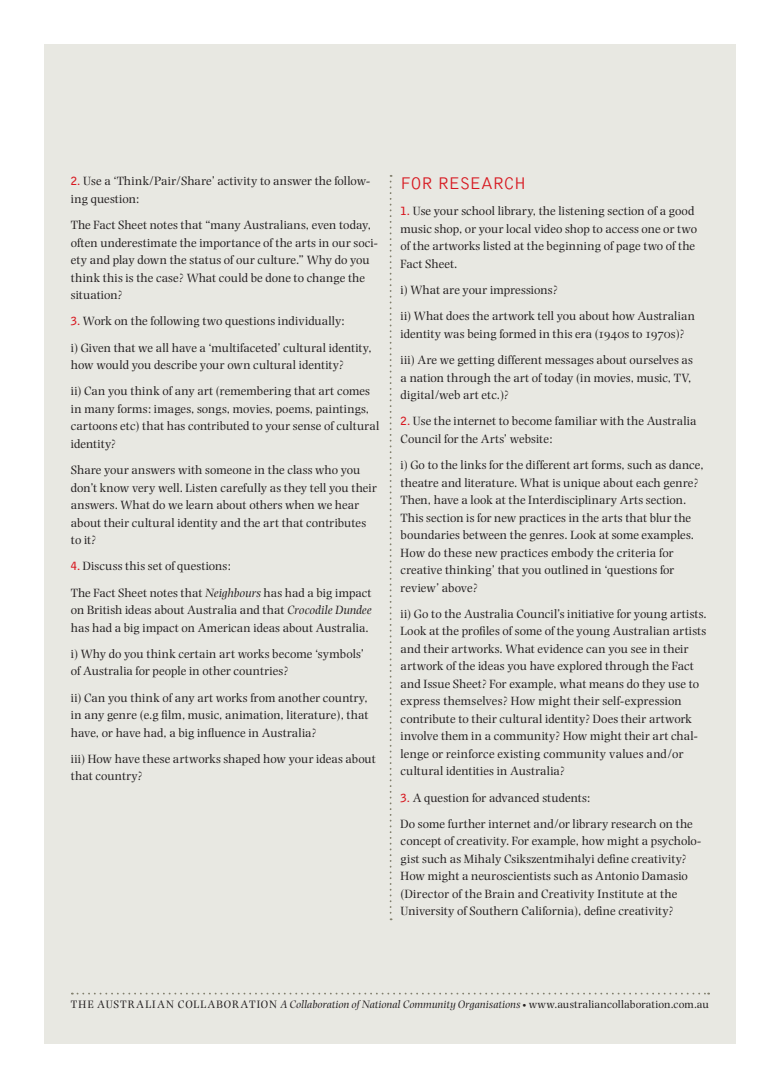
<style>
.page{position:relative;width:780px;height:1088px;background:#fff}
.page>*{position:absolute;margin:0;border:0;box-sizing:border-box;transform-origin:0 0}
.Subtitle{font:300 17.5px "Bell Gothic";letter-spacing:-.03em;color:#d7171f}
.Body{font:12.5px/17.5px "Photina MT Regular Os F";letter-spacing:.01em;color:#231f20}
.Numbered_Q{font:12.5px/17.5px "Photina MT Regular Os F";letter-spacing:.01em;color:#231f20}
.t1{font:11.25px "Photina MT Regular Os F";letter-spacing:.06em;color:#231f20}
.s1{font-family:"Bell Gothic";font-weight:700;font-size:11.25px;color:#d7171f}
.s2{font-family:"Photina";font-style:italic}
.s3{font-family:"Photina MT Italic Os F"}
</style>
<div class="page">
<div style="left:44px;top:44px;width:691px;height:1000px;background:#e8e8e2"></div>
<svg style="left:389px;top:175px;width:2px;height:745px"></svg>
<svg style="left:72px;top:992px;width:637px;height:2px"></svg>
<p class="Numbered_Q" style="left:71px;top:172px;width:301px"><span class="s1">2.</span> Use a ‘Think/Pair/Share’ activity to answer the follow&shy;ing question:</p>
<p class="Body" style="left:71px;top:216px;width:308px">The Fact Sheet notes that “many Australians, even today, often underestimate the importance of the arts in our soci&shy;ety and play down the status of our culture.” Why do you think this is the case? What could be done to change the situation?</p>
<p class="Numbered_Q" style="left:71px;top:312px;width:275px"><span class="s1">3.</span> Work on the following two questions individually:</p>
<p class="Body" style="left:71px;top:339px;width:302px">i) Given that we all have a ‘multifaceted’ cultural identity, how would you describe your own cultural identity?</p>
<p class="Body" style="left:71px;top:382px;width:310px">ii) Can you think of any art (remembering that art comes in many forms: images, songs, movies, poems, paintings, cartoons etc) that has contributed to your sense of cultural identity?</p>
<p class="Body" style="left:71px;top:461px;width:307px">Share your answers with someone in the class who you don’t know very well. Listen carefully as they tell you their answers. What do we learn about others when we hear about their cultural identity and the art that contributes to it?</p>
<p class="Numbered_Q" style="left:71px;top:557px;width:162px"><span class="s1">4.</span> Discuss this set of questions:</p>
<p class="Body" style="left:71px;top:584px;width:302px;text-align:justify">The Fact Sheet notes that <span class="s2">Neighbours</span> has had a big impact on British ideas about Australia and that <span class="s2">Crocodile Dundee </span>has had a big impact on American ideas about Australia.</p>
<p class="Body" style="left:71px;top:645px;width:294px">i) Why do you think certain art works become ‘symbols’ of Australia for people in other countries?</p>
<p class="Body" style="left:71px;top:689px;width:299px;text-align:justify">ii) Can you think of any art works from another country, in any genre (e.g film, music, animation, literature), that have, or have had, a big influence in Australia?</p>
<p class="Body" style="left:71px;top:750px;width:306px">iii) How have these artworks shaped how your ideas about that country?</p>
<p class="Subtitle" style="left:400px;top:174px;width:127px">FOR RESEARCH</p>
<p class="Numbered_Q" style="left:400px;top:202px;width:298px"><span class="s1">1.</span> Use your school library, the listening section of a good music shop, or your local video shop to access one or two of the artworks listed at the beginning of page two of the Fact Sheet.</p>
<p class="Body" style="left:400px;top:281px;width:159px">i) What are your impressions?</p>
<p class="Body" style="left:400px;top:307px;width:296px">ii) What does the artwork tell you about how Australian identity was being formed in this era (1940s to 1970s)?</p>
<p class="Body" style="left:400px;top:351px;width:294px;text-align:justify">iii) Are we getting different messages about ourselves as a nation through the art of today (in movies, music, TV, digital/web art etc.)?</p>
<p class="Numbered_Q" style="left:400px;top:412px;width:297px"><span class="s1">2.</span> Use the internet to become familiar with the Australia<br>Council for the Arts’ website:</p>
<p class="Body" style="left:400px;top:456px;width:304px">i) Go to the links for the different art forms, such as dance, theatre and literature. What is unique about each genre?<br>Then, have a look at the Interdisciplinary Arts section.<br>This section is for new practices in the arts that blur the boundaries between the genres. Look at some examples.<br>How do these new practices embody the criteria for creative thinking’ that you outlined in ‘questions for review’ above?</p>
<p class="Body" style="left:400px;top:605px;width:308px">ii) Go to the Australia Council’s initiative for young artists.<br>Look at the profiles of some of the young Australian artists and their artworks. What evidence can you see in their artwork of the ideas you have explored through the Fact and Issue Sheet? For example, what means do they use to express themselves? How might their self-expression contribute to their cultural identity? Does their artwork involve them in a community? How might their art chal&shy;lenge or reinforce existing community values and/or cultural identities in Australia?</p>
<p class="Numbered_Q" style="left:400px;top:789px;width:191px"><span class="s1">3.</span> A question for advanced students:</p>
<p class="Body" style="left:400px;top:815px;width:302px">Do some further internet and/or library research on the concept of creativity. For example, how might a psycholo&shy;gist such as Mihaly Csikszentmihalyi define creativity?<br>How might a neuroscientists such as Antonio Damasio (Director of the Brain and Creativity Institute at the University of Southern California), define creativity?</p>
<p class="t1" style="left:71px;top:998px;width:639px">The Aust ra lia n Colla borat ion <span class="s3">A Collaboration of National Community Organisations</span> • www.australiancollaboration.com.au</p>
</div>
